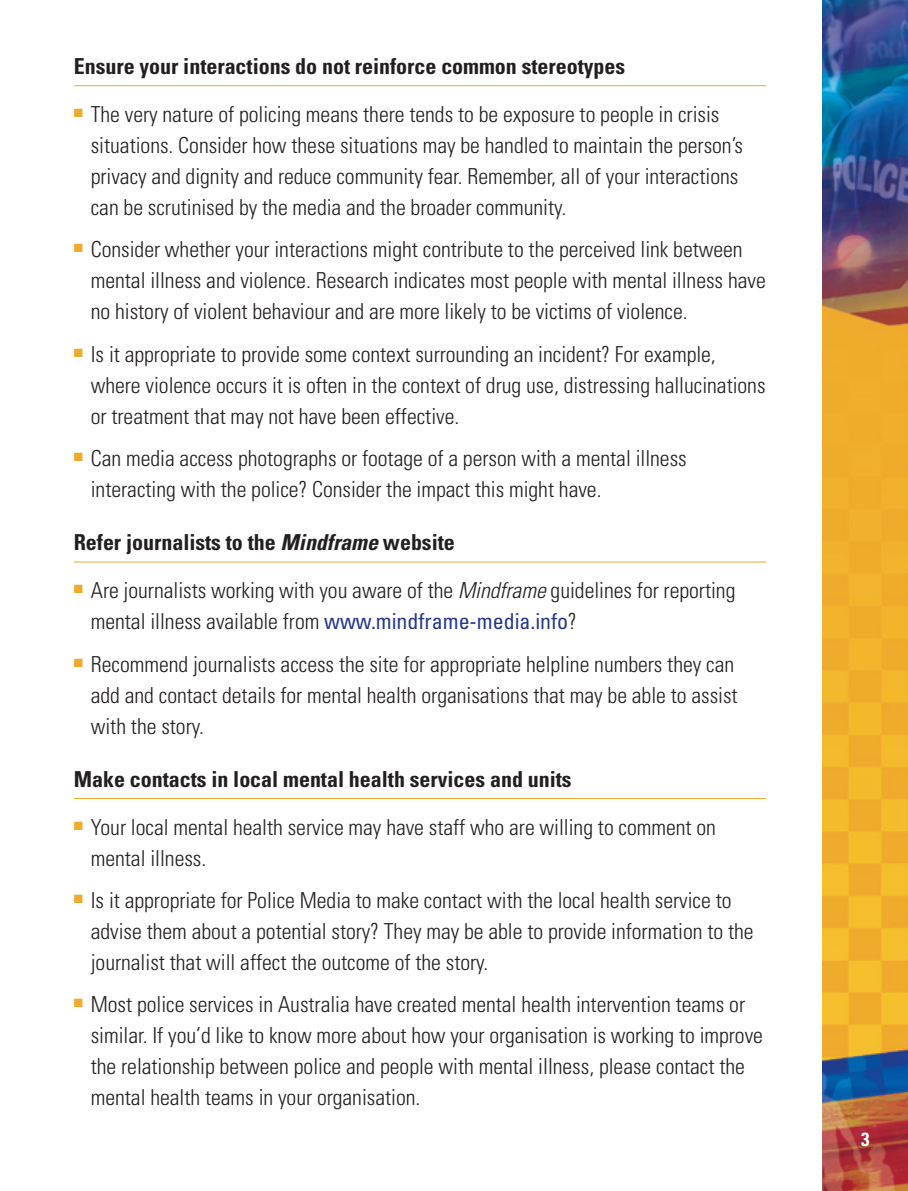
<style>
.page{position:relative;width:908px;height:1191px;background:#fff}
.page>*{position:absolute;margin:0;border:0;box-sizing:border-box;transform-origin:0 0}
.t1{font:300 condensed 22px/31px "Univers";color:#231f20}
.t2{font:700 condensed 22px "Univers";color:#231f20}
.t3{font:700 condensed 19px "Univers";color:#fff}
.s1{font-style:italic}
.s2{font-weight:400;color:#253888}
</style>
<div class="page">
<hr style="left:74px;top:85px;width:691px;height:1px;background:#f0aa2c">
<hr style="left:74px;top:561px;width:691px;height:1px;background:#f0aa2c">
<hr style="left:74px;top:798px;width:691px;height:1px;background:#f0aa2c">
<img style="left:822px;top:0;width:85px;height:1191px">
<p class="t2" style="left:74px;top:53px;width:552px">Ensure your interactions do not reinforce common stereotypes</p>
<p class="t1" style="left:91px;top:98px;width:653px;text-indent:-17px"><sup>■</sup> The very nature of policing means there tends to be exposure to people in crisis situations. Consider how these situations may be handled to maintain the person’s privacy and dignity and reduce community fear. Remember, all of your interactions can be scrutinised by the media and the broader community.</p>
<p class="t1" style="left:91px;top:234px;width:676px;text-indent:-17px"><sup>■</sup> Consider whether your interactions might contribute to the perceived link between mental illness and violence. Research indicates most people with mental illness have no history of violent behaviour and are more likely to be victims of violence.</p>
<p class="t1" style="left:91px;top:338px;width:676px;text-indent:-17px"><sup>■</sup> Is it appropriate to provide some context surrounding an incident? For example, where violence occurs it is often in the context of drug use, distressing hallucinations or treatment that may not have been effective.</p>
<p class="t1" style="left:91px;top:442px;width:597px;text-indent:-17px"><sup>■</sup> Can media access photographs or footage of a person with a mental illness interacting with the police? Consider the impact this might have.</p>
<p class="t2" style="left:74px;top:529px;width:382px">Refer journalists to the <span class="s1">Mindframe</span> website</p>
<p class="t1" style="left:91px;top:574px;width:646px;text-indent:-17px"><sup>■</sup> Are journalists working with you aware of the <span class="s1">Mindframe</span> guidelines for reporting mental illness available from <span class="s2">www.mindframe-media.info</span>?</p>
<p class="t1" style="left:91px;top:648px;width:648px;text-indent:-17px"><sup>■</sup> Recommend journalists access the site for appropriate helpline numbers they can add and contact details for mental health organisations that may be able to assist with the story.</p>
<p class="t2" style="left:74px;top:765px;width:499px">Make contacts in local mental health services and units</p>
<p class="t1" style="left:91px;top:811px;width:626px;text-indent:-17px"><sup>■</sup> Your local mental health service may have staff who are willing to comment on mental illness.</p>
<p class="t1" style="left:91px;top:884px;width:664px;text-indent:-17px"><sup>■</sup> Is it appropriate for Police Media to make contact with the local health service to advise them about a potential story? They may be able to provide information to the journalist that will affect the outcome of the story.</p>
<p class="t1" style="left:91px;top:989px;width:673px;text-indent:-17px"><sup>■</sup> Most police services in Australia have created mental health intervention teams or similar. If you’d like to know more about how your organisation is working to improve the relationship between police and people with mental illness, please contact the mental health teams in your organisation.</p>
<p class="t3" style="left:860px;top:1127px;width:10px">3</p>
</div>
